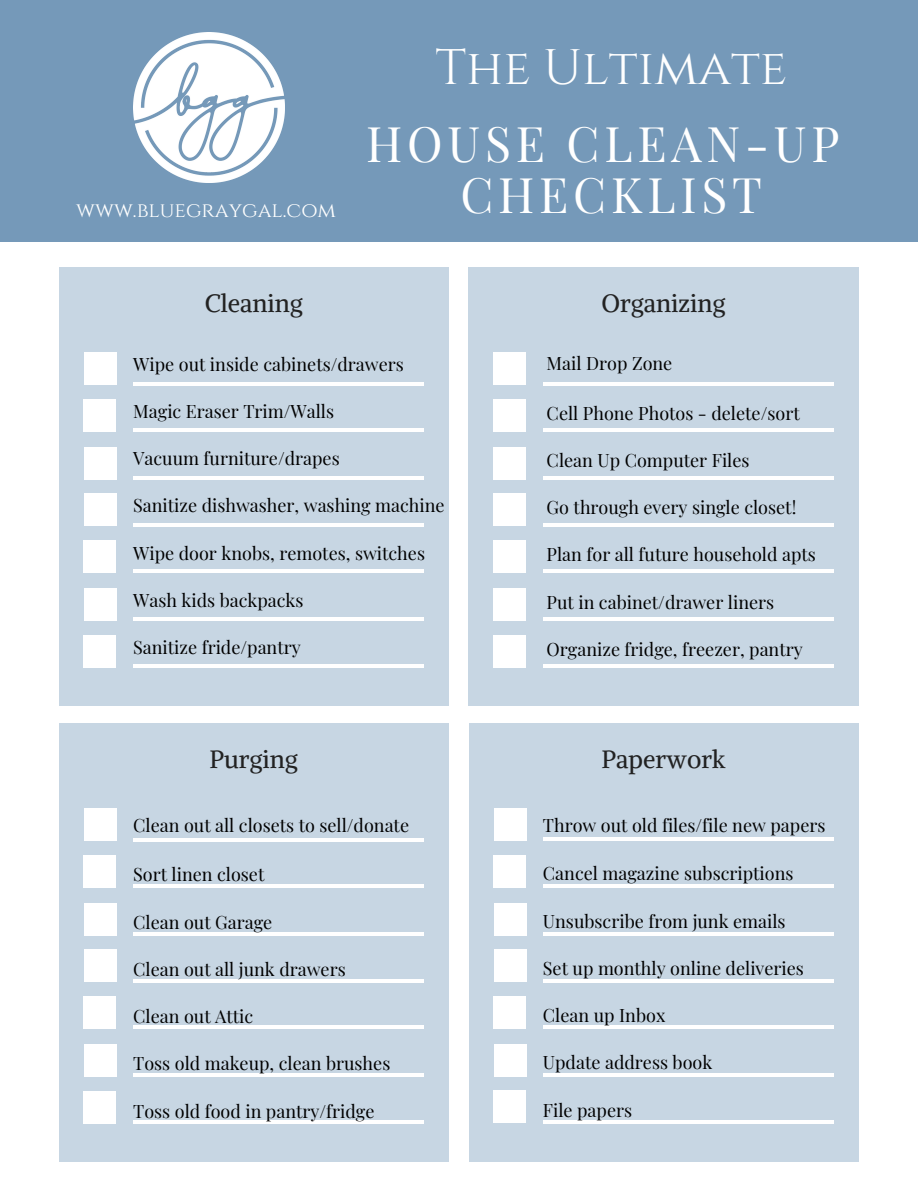
<style>
.page{position:relative;width:918px;height:1188px;background:#fff}
.page>*{position:absolute;margin:0;border:0;box-sizing:border-box;transform-origin:0 0}
.t1{font:49.8px "Cinzel";color:#fff}
.t2{font:48px/50.8px "Playfair Display";letter-spacing:.1em;color:#fff;text-align:center}
.t3{font:24.9px "Alike";color:#222}
.t4{font:21px "Cinzel";color:#fff}
.t5{font:18px "Playfair Display";color:#000}
</style>
<div class="page">
<div style="left:0;top:0;width:918px;height:241px;background:#7599b9"></div>
<img style="left:134px;top:32px;width:150px;height:151px">
<div style="left:59px;top:267px;width:390px;height:439px;background:#c7d6e3"></div>
<div style="left:84px;top:353px;width:33px;height:32px;background:#fff"></div>
<div style="left:84px;top:400px;width:32px;height:32px;background:#fff"></div>
<div style="left:84px;top:447px;width:33px;height:33px;background:#fff"></div>
<div style="left:84px;top:494px;width:33px;height:32px;background:#fff"></div>
<div style="left:84px;top:541px;width:32px;height:32px;background:#fff"></div>
<div style="left:84px;top:588px;width:33px;height:33px;background:#fff"></div>
<div style="left:84px;top:635px;width:32px;height:32px;background:#fff"></div>
<hr style="left:134px;top:382px;width:290px;height:3px;background:#fff">
<hr style="left:133px;top:429px;width:291px;height:3px;background:#fff">
<hr style="left:134px;top:477px;width:290px;height:3px;background:#fff">
<hr style="left:133px;top:523px;width:291px;height:4px;background:#fff">
<hr style="left:133px;top:570px;width:291px;height:3px;background:#fff">
<hr style="left:134px;top:618px;width:290px;height:3px;background:#fff">
<hr style="left:133px;top:664px;width:291px;height:4px;background:#fff">
<div style="left:469px;top:267px;width:389px;height:439px;background:#c7d6e3"></div>
<div style="left:494px;top:353px;width:32px;height:32px;background:#fff"></div>
<div style="left:493px;top:400px;width:33px;height:32px;background:#fff"></div>
<div style="left:494px;top:447px;width:32px;height:33px;background:#fff"></div>
<div style="left:494px;top:494px;width:32px;height:32px;background:#fff"></div>
<div style="left:493px;top:541px;width:33px;height:32px;background:#fff"></div>
<div style="left:494px;top:588px;width:32px;height:33px;background:#fff"></div>
<div style="left:493px;top:635px;width:33px;height:32px;background:#fff"></div>
<hr style="left:543px;top:382px;width:291px;height:3px;background:#fff">
<hr style="left:543px;top:429px;width:290px;height:3px;background:#fff">
<hr style="left:543px;top:477px;width:291px;height:3px;background:#fff">
<hr style="left:543px;top:523px;width:290px;height:4px;background:#fff">
<hr style="left:543px;top:570px;width:290px;height:3px;background:#fff">
<hr style="left:543px;top:618px;width:291px;height:3px;background:#fff">
<hr style="left:543px;top:664px;width:290px;height:4px;background:#fff">
<div style="left:469px;top:723px;width:389px;height:438px;background:#c7d6e3"></div>
<div style="left:494px;top:808px;width:32px;height:33px;background:#fff"></div>
<div style="left:493px;top:855px;width:33px;height:33px;background:#fff"></div>
<div style="left:494px;top:903px;width:32px;height:33px;background:#fff"></div>
<div style="left:494px;top:949px;width:32px;height:33px;background:#fff"></div>
<div style="left:493px;top:996px;width:33px;height:33px;background:#fff"></div>
<div style="left:494px;top:1044px;width:32px;height:33px;background:#fff"></div>
<div style="left:493px;top:1091px;width:33px;height:32px;background:#fff"></div>
<hr style="left:543px;top:838px;width:291px;height:3px;background:#fff">
<hr style="left:543px;top:884px;width:291px;height:4px;background:#fff">
<hr style="left:543px;top:933px;width:291px;height:3px;background:#fff">
<hr style="left:543px;top:979px;width:291px;height:3px;background:#fff">
<hr style="left:543px;top:1025px;width:291px;height:4px;background:#fff">
<hr style="left:543px;top:1074px;width:291px;height:3px;background:#fff">
<hr style="left:543px;top:1120px;width:291px;height:3px;background:#fff">
<div style="left:59px;top:723px;width:389px;height:439px;background:#c7d6e3"></div>
<div style="left:84px;top:809px;width:32px;height:32px;background:#fff"></div>
<div style="left:83px;top:856px;width:33px;height:32px;background:#fff"></div>
<div style="left:84px;top:903px;width:32px;height:33px;background:#fff"></div>
<div style="left:84px;top:950px;width:32px;height:32px;background:#fff"></div>
<div style="left:83px;top:997px;width:33px;height:32px;background:#fff"></div>
<div style="left:84px;top:1044px;width:32px;height:33px;background:#fff"></div>
<div style="left:83px;top:1091px;width:33px;height:32px;background:#fff"></div>
<hr style="left:133px;top:838px;width:291px;height:3px;background:#fff">
<hr style="left:133px;top:885px;width:291px;height:3px;background:#fff">
<hr style="left:133px;top:933px;width:291px;height:3px;background:#fff">
<hr style="left:133px;top:979px;width:291px;height:3px;background:#fff">
<hr style="left:133px;top:1026px;width:291px;height:3px;background:#fff">
<hr style="left:133px;top:1074px;width:291px;height:3px;background:#fff">
<hr style="left:133px;top:1120px;width:291px;height:4px;background:#fff">
<p class="t4" style="left:76px;top:196px;width:261px">www.bluegraygal.com</p>
<h1 class="t1" style="left:436px;top:36px;width:353px">The Ultimate</h1>
<h2 class="t2" style="left:366px;top:117px;width:475px">HOUSE CLEAN-UP<br>CHECKLIST</h2>
<h3 class="t3" style="left:205px;top:288px;width:99px">Cleaning</h3>
<h3 class="t3" style="left:601px;top:288px;width:125px">Organizing</h3>
<p class="t5" style="left:133px;top:351px;width:272px">Wipe out inside cabinets/drawers</p>
<p class="t5" style="left:133px;top:398px;width:202px">Magic Eraser Trim/Walls</p>
<p class="t5" style="left:133px;top:446px;width:208px">Vacuum furniture/drapes</p>
<p class="t5" style="left:133px;top:493px;width:313px">Sanitize dishwasher, washing machine</p>
<p class="t5" style="left:133px;top:540px;width:293px">Wipe door knobs, remotes, switches</p>
<p class="t5" style="left:133px;top:587px;width:172px">Wash kids backpacks</p>
<p class="t5" style="left:133px;top:635px;width:169px">Sanitize fride/pantry</p>
<p class="t5" style="left:547px;top:351px;width:127px">Mail Drop Zone</p>
<p class="t5" style="left:547px;top:400px;width:255px">Cell Phone Photos - delete/sort</p>
<p class="t5" style="left:547px;top:447px;width:204px">Clean Up Computer Files</p>
<p class="t5" style="left:547px;top:495px;width:251px">Go through every single closet!</p>
<p class="t5" style="left:547px;top:542px;width:271px">Plan for all future household apts</p>
<p class="t5" style="left:547px;top:589px;width:229px">Put in cabinet/drawer liners</p>
<p class="t5" style="left:547px;top:636px;width:258px">Organize fridge, freezer, pantry</p>
<h3 class="t3" style="left:210px;top:744px;width:90px">Purging</h3>
<h3 class="t3" style="left:602px;top:744px;width:125px">Paperwork</h3>
<p class="t5" style="left:133px;top:812px;width:277px">Clean out all closets to sell/donate</p>
<p class="t5" style="left:133px;top:862px;width:133px">Sort linen closet</p>
<p class="t5" style="left:133px;top:909px;width:141px">Clean out Garage</p>
<p class="t5" style="left:133px;top:956px;width:214px">Clean out all junk drawers</p>
<p class="t5" style="left:133px;top:1004px;width:122px">Clean out Attic</p>
<p class="t5" style="left:133px;top:1051px;width:259px">Toss old makeup, clean brushes</p>
<p class="t5" style="left:133px;top:1098px;width:243px">Toss old food in pantry/fridge</p>
<p class="t5" style="left:543px;top:812px;width:284px">Throw out old files/file new papers</p>
<p class="t5" style="left:543px;top:861px;width:252px">Cancel magazine subscriptions</p>
<p class="t5" style="left:543px;top:908px;width:244px">Unsubscribe from junk emails</p>
<p class="t5" style="left:543px;top:955px;width:263px">Set up monthly online deliveries</p>
<p class="t5" style="left:543px;top:1003px;width:124px">Clean up Inbox</p>
<p class="t5" style="left:543px;top:1050px;width:171px">Update address book</p>
<p class="t5" style="left:543px;top:1097px;width:91px">File papers</p>
</div>
